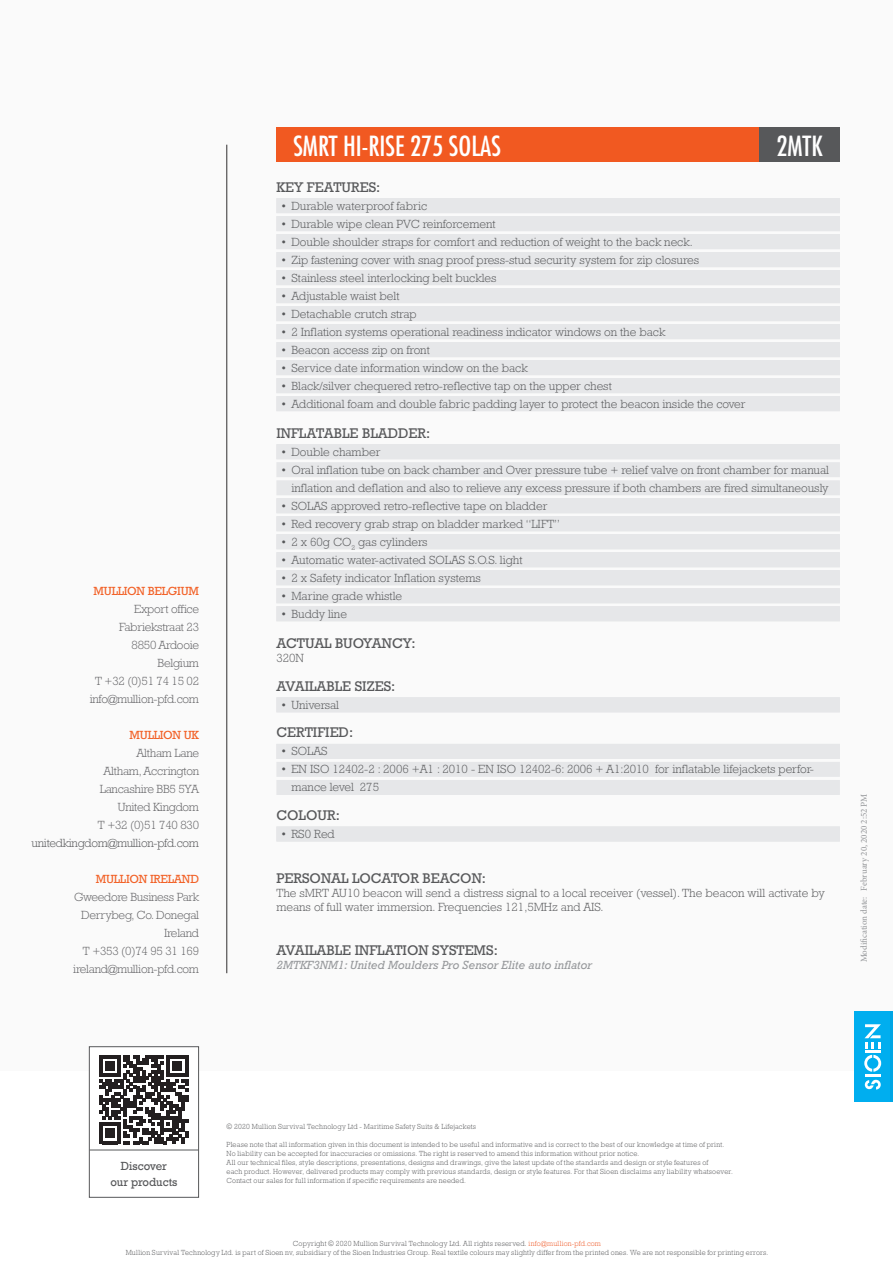
<style>
.page{position:relative;width:893px;height:1263px;background:#fff}
.page>*{position:absolute;margin:0;border:0;box-sizing:border-box;transform-origin:0 0}
.product_title_18pt{font:condensed 27px "Futura Std";color:#fff}
.product_h3{font:14.25px "Rockwell Std";color:#57585a}
.p{font:300 12px/18px "Rockwell Std";color:#57585a}
.t1{font:300 12px/18px "Rockwell Std";letter-spacing:-.02em;color:#616164;text-align:right}
.reference{font:italic 12px "Rockwell Std";color:#97999c}
.t2{font:12px/16.5px "Rockwell Std";color:#57585a;text-align:center;scale:.95 1}
.t3{font:9px "Minion Pro";color:#939598}
.t4{font:300 7.5px/9px "Rockwell Std";letter-spacing:.025em;color:#57585a;text-align:center;scale:.95 1}
.s1{font-weight:400;color:#f26228}
.s2{color:#57585a}
.s3{color:#ef5825}
</style>
<div class="page">
<div style="left:0;top:0;width:893px;height:1070px;background:#fafafa"></div>
<hr style="left:227px;top:145px;width:1px;height:828px;background:#312f30">
<div style="left:854px;top:1011px;width:39px;height:90px;background:#00a6e5"></div>
<div style="left:854px;top:1011px;width:36px;height:90px;background:#00aeef"></div>
<svg style="left:865px;top:1080px;width:16px;height:9px"></svg>
<svg style="left:864px;top:1055px;width:17px;height:17px"></svg>
<hr style="left:865px;top:1074px;width:15px;height:3px;background:#fff">
<hr style="left:865px;top:1049px;width:16px;height:3px;background:#fff">
<svg style="left:864px;top:1024px;width:17px;height:24px"></svg>
<div style="left:89px;top:1047px;width:110px;height:150px;background:#fff"></div>
<svg style="left:99px;top:1055px;width:89px;height:89px"></svg>
<div style="left:89px;top:1046px;width:110px;height:151px;border:1px solid #57585a"></div>
<hr style="left:90px;top:1150px;width:109px;height:1px;background:#57585a">
<div style="left:276px;top:128px;width:483px;height:34px;background:#f15921"></div>
<div style="left:759px;top:128px;width:81px;height:34px;background:#57585a"></div>
<div style="left:276px;top:198px;width:564px;height:15px;background:#e6e7e9"></div>
<div style="left:276px;top:216px;width:564px;height:15px;background:#e6e7e9"></div>
<div style="left:276px;top:234px;width:564px;height:15px;background:#e6e7e9"></div>
<div style="left:276px;top:252px;width:564px;height:15px;background:#e6e7e9"></div>
<div style="left:276px;top:270px;width:564px;height:15px;background:#e6e7e9"></div>
<div style="left:276px;top:288px;width:564px;height:15px;background:#e6e7e9"></div>
<div style="left:276px;top:306px;width:564px;height:15px;background:#e6e7e9"></div>
<div style="left:276px;top:324px;width:564px;height:15px;background:#e6e7e9"></div>
<div style="left:276px;top:342px;width:564px;height:15px;background:#e6e7e9"></div>
<div style="left:276px;top:360px;width:564px;height:15px;background:#e6e7e9"></div>
<div style="left:276px;top:378px;width:564px;height:15px;background:#e6e7e9"></div>
<div style="left:276px;top:396px;width:564px;height:15px;background:#e6e7e9"></div>
<div style="left:276px;top:444px;width:564px;height:15px;background:#e6e7e9"></div>
<div style="left:276px;top:462px;width:564px;height:15px;background:#e6e7e9"></div>
<div style="left:276px;top:480px;width:564px;height:15px;background:#e6e7e9"></div>
<div style="left:276px;top:498px;width:564px;height:15px;background:#e6e7e9"></div>
<div style="left:276px;top:516px;width:564px;height:15px;background:#e6e7e9"></div>
<div style="left:276px;top:534px;width:564px;height:15px;background:#e6e7e9"></div>
<div style="left:276px;top:552px;width:564px;height:15px;background:#e6e7e9"></div>
<div style="left:276px;top:570px;width:564px;height:15px;background:#e6e7e9"></div>
<div style="left:276px;top:588px;width:564px;height:15px;background:#e6e7e9"></div>
<div style="left:276px;top:606px;width:564px;height:15px;background:#e6e7e9"></div>
<div style="left:276px;top:697px;width:564px;height:15px;background:#e6e7e9"></div>
<div style="left:276px;top:744px;width:564px;height:15px;background:#e6e7e9"></div>
<div style="left:276px;top:762px;width:564px;height:15px;background:#e6e7e9"></div>
<div style="left:276px;top:780px;width:564px;height:15px;background:#e6e7e9"></div>
<div style="left:276px;top:826px;width:564px;height:15px;background:#e6e7e9"></div>
<p class="t1" style="left:90px;top:582px;width:111px"><span class="s1">MULLION BELGIUM<br></span>Export office<br>Fabriekstraat 23<br>8850 Ardooie<br>Belgium<br>T +32 (0)51 74 15 02 info@mullion-pfd.com</p>
<p class="t1" style="left:32px;top:726px;width:169px"><span class="s1">MULLION UK<br></span>Altham Lane<br>Altham, Accrington<br>Lancashire BB5 5YA<br>United Kingdom<br>T +32 (0)51 740 830 <span class="s2">unitedkingdom@mullion-pfd.com</span></p>
<p class="t1" style="left:73px;top:870px;width:127px"><span class="s1">MULLION IRELAND<br></span>Gweedore Business Park<br>Derrybeg, Co. Donegal<br>Ireland<br>T +353 (0)74 95 31 169 ireland@mullion-pfd.com</p>
<p class="product_title_18pt" style="left:293px;top:128px;width:209px">SMRT HI-RISE 275 SOLAS</p>
<p class="product_title_18pt" style="left:776px;top:128px;width:48px">2MTK</p>
<p class="product_h3" style="left:276px;top:178px;width:106px">KEY FEATURES:</p>
<p class="p" style="left:281px;top:196px;width:148px">• Durable waterproof fabric</p>
<p class="p" style="left:281px;top:214px;width:216px">• Durable wipe clean PVC reinforcement</p>
<p class="p" style="left:281px;top:232px;width:413px">• Double shoulder straps for comfort and reduction of weight to the back neck.</p>
<p class="p" style="left:281px;top:250px;width:420px">• Zip fastening cover with snag proof press-stud security system for zip closures</p>
<p class="p" style="left:281px;top:268px;width:217px">• Stainless steel interlocking belt buckles</p>
<p class="p" style="left:281px;top:286px;width:120px">• Adjustable waist belt</p>
<p class="p" style="left:281px;top:304px;width:137px">• Detachable crutch strap</p>
<p class="p" style="left:281px;top:322px;width:386px">• 2 Inflation systems operational readiness indicator windows on the back</p>
<p class="p" style="left:281px;top:340px;width:150px">• Beacon access zip on front</p>
<p class="p" style="left:281px;top:358px;width:248px">• Service date information window on the back</p>
<p class="p" style="left:281px;top:376px;width:332px">• Black/silver chequered retro-reflective tap on the upper chest</p>
<p class="p" style="left:281px;top:394px;width:466px">• Additional foam and double fabric padding layer to protect the beacon inside the cover</p>
<p class="product_h3" style="left:276px;top:424px;width:155px">INFLATABLE BLADDER:</p>
<p class="p" style="left:281px;top:442px;width:101px">• Double chamber</p>
<p class="p" style="left:281px;top:460px;width:550px;text-align:right">• Oral inflation tube on back chamber and Over pressure tube + relief valve on front chamber for manual inflation and deflation and also to relieve any excess pressure if both chambers are fired simultaneously</p>
<p class="p" style="left:281px;top:496px;width:268px">• SOLAS approved retro-reflective tape on bladder</p>
<p class="p" style="left:281px;top:514px;width:281px">• Red recovery grab strap on bladder marked “LIFT”</p>
<p class="p" style="left:281px;top:532px;width:148px">• 2 x 60g CO<sub>2</sub> gas cylinders</p>
<p class="p" style="left:281px;top:550px;width:243px">• Automatic water-activated SOLAS S.O.S. light</p>
<p class="p" style="left:281px;top:568px;width:202px">• 2 x Safety indicator Inflation systems</p>
<p class="p" style="left:281px;top:586px;width:123px">• Marine grade whistle</p>
<p class="p" style="left:281px;top:604px;width:68px">• Buddy line</p>
<p class="product_h3" style="left:276px;top:634px;width:141px">ACTUAL BUOYANCY:</p>
<p class="p" style="left:276px;top:649px;width:29px">320N</p>
<p class="product_h3" style="left:276px;top:677px;width:120px">AVAILABLE SIZES:</p>
<p class="p" style="left:281px;top:695px;width:60px">• Universal</p>
<p class="product_h3" style="left:276px;top:724px;width:78px">CERTIFIED:</p>
<p class="p" style="left:281px;top:742px;width:48px">• SOLAS</p>
<p class="p" style="left:291px;top:760px;width:524px;text-indent:-10px">• EN ISO 12402-2 : 2006 +A1 : 2010 - EN ISO 12402-6: 2006 + A1:2010 for inflatable lifejackets perfor&shy;mance level 275</p>
<p class="product_h3" style="left:276px;top:806px;width:65px">COLOUR:</p>
<p class="p" style="left:281px;top:825px;width:55px">• RS0 Red</p>
<p class="product_h3" style="left:276px;top:869px;width:211px">PERSONAL LOCATOR BEACON:</p>
<p class="p" style="left:276px;top:885px;width:550px;line-height:14.4px">The sMRT AU10 beacon will send a distress signal to a local receiver (vessel). The beacon will activate by means of full water immersion. Frequencies 121,5MHz and AIS.</p>
<p class="product_h3" style="left:276px;top:941px;width:223px">AVAILABLE INFLATION SYSTEMS:</p>
<p class="reference" style="left:276px;top:958px;width:317px">2MTKF3NM1: United Moulders Pro Sensor Elite auto inflator</p>
<p class="t3" style="left:859px;top:962px;width:170px;rotate:-90deg">Modification date: February 20, 2020 2:52 PM</p>
<p class="t2" style="left:110px;top:1157px;width:72px">Discover our products</p>
<p class="t4" style="left:227px;top:1122px;width:264px">© 2020 Mullion Survival Technology Ltd - Maritime Safety Suits &amp; Lifejackets</p>
<p class="t4" style="left:227px;top:1140px;width:534px;text-align:left">Please note that all information given in this document is intended to be useful and informative and is correct to the best of our knowledge at time of print.<br>No liability can be accepted for inaccuracies or omissions. The right is reserved to amend this information without prior notice.<br>All our technical files, style descriptions, presentations, designs and drawings, give the latest update of the standards and design or style features of<br>each product. However, delivered products may comply with previous standards, design or style features. For that Sioen disclaims any liability whatsoever.<br>Contact our sales for full information if specific requirements are needed.</p>
<p class="t4" style="left:126px;top:1239px;width:678px">Copyright © 2020 Mullion Survival Technology Ltd. All rights reserved. <span class="s3">info@mullion-pfd.com<br></span>Mullion Survival Technology Ltd. is part of Sioen nv, subsidiary of the Sioen Industries Group. Real textile colours may slightly differ from the printed ones. We are not responsible for printing errors.</p>
</div>
